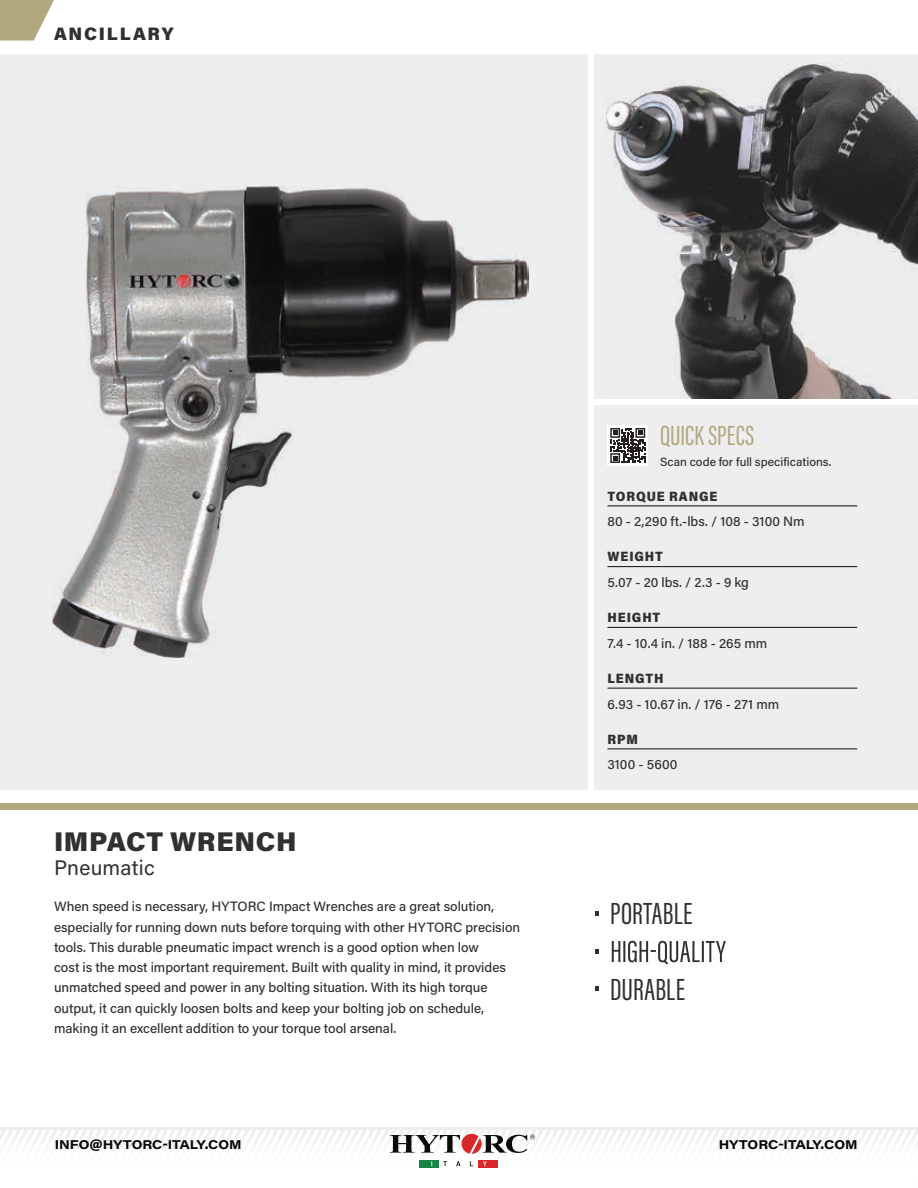
<style>
.page{position:relative;width:918px;height:1188px;background:#fff}
.page>*{position:absolute;margin:0;border:0;box-sizing:border-box;transform-origin:0 0}
.t1{font:31.5px "Acumin Pro Extra Cond";letter-spacing:.01em;color:#312f30}
.t2{font:28.5px "Acumin Pro Extra Cond";letter-spacing:.005em;color:#b0a77e}
.t3{font:900 27px "Acumin Pro";letter-spacing:.02em;color:#312f30}
.t4{font:21px "Acumin Pro";letter-spacing:.01em;color:#312f30}
.t5{font:900 18px "Acumin Pro";letter-spacing:.1em;color:#312f30}
.t6{font:500 13.5px/20.2px "Acumin Pro";letter-spacing:-.005em;color:#312f30}
.t7{font:900 13.5px "Acumin Pro Semi Cond";letter-spacing:.065em;color:#312f30}
.t8{font:500 13.5px "Acumin Pro";letter-spacing:.015em;color:#312f30}
.t9{font:700 12.45px "Acumin Pro Wide";color:#050504}
.t10{font:500 12px "Acumin Pro";color:#312f30}
.t11{font:700 12px "Acumin Pro Wide";color:#110a0c}
</style>
<div class="page">
<div style="left:0;top:803px;width:918px;height:7px;background:#b0a77e"></div>
<div style="left:0;top:54px;width:587px;height:736px;background:#eeeeef"></div>
<img style="left:52px;top:186px;width:476px;height:472px">
<div style="left:594px;top:405px;width:324px;height:385px;background:#eeeeef"></div>
<hr style="left:608px;top:566px;width:249px;height:1px;background:#110a0c">
<hr style="left:608px;top:506px;width:249px;height:1px;background:#110a0c">
<hr style="left:608px;top:688px;width:249px;height:1px;background:#110a0c">
<hr style="left:608px;top:748px;width:249px;height:1px;background:#110a0c">
<hr style="left:608px;top:627px;width:249px;height:1px;background:#110a0c">
<div style="left:608px;top:425px;width:40px;height:41px;background:#fff"></div>
<svg style="left:610px;top:428px;width:35px;height:35px"></svg>
<div style="left:594px;top:54px;width:324px;height:344px;background:#eeeeef"></div>
<img style="left:606px;top:64px;width:312px;height:334px">
<svg style="left:0;top:0;width:54px;height:40px"></svg>
<svg style="left:595px;top:911px;width:4px;height:4px"></svg>
<svg style="left:595px;top:949px;width:4px;height:4px"></svg>
<svg style="left:612px;top:941px;width:114px;height:23px"></svg>
<svg style="left:595px;top:987px;width:4px;height:4px"></svg>
<svg style="left:0;top:1127px;width:732px;height:29px"></svg>
<div style="left:419px;top:1160px;width:20px;height:8px;background:#168543"></div>
<div style="left:478px;top:1160px;width:20px;height:8px;background:#d92627"></div>
<svg style="left:443px;top:1161px;width:4px;height:5px"></svg>
<svg style="left:456px;top:1161px;width:4px;height:5px"></svg>
<svg style="left:483px;top:1161px;width:4px;height:5px"></svg>
<svg style="left:390px;top:1134px;width:145px;height:20px"></svg>
<h3 class="t5" style="left:54px;top:21px;width:121px">ANCILLARY</h3>
<h3 class="t3" style="left:54px;top:822px;width:244px">IMPACT WRENCH</h3>
<h3 class="t4" style="left:54px;top:853px;width:102px">Pneumatic</h3>
<p class="t6" style="left:54px;top:896px;width:468px">When speed is necessary, HYTORC Impact Wrenches are a great solution, especially for running down nuts before torquing with other HYTORC precision tools. This durable pneumatic impact wrench is a good option when low<br>cost is the most important requirement. Built with quality in mind, it provides unmatched speed and power in any bolting situation. With its high torque output, it can quickly loosen bolts and keep your bolting job on schedule, making it an excellent addition to your torque tool arsenal.</p>
<h2 class="t2" style="left:660px;top:418px;width:96px">QUICK SPECS</h2>
<p class="t10" style="left:660px;top:453px;width:173px">Scan code for full specifications.</p>
<p class="t7" style="left:608px;top:487px;width:112px">TORQUE RANGE</p>
<p class="t6" style="left:608px;top:511px;width:199px">80 - 2,290 ft.-lbs. / 108 - 3100 Nm</p>
<p class="t7" style="left:608px;top:547px;width:57px">WEIGHT</p>
<p class="t6" style="left:608px;top:572px;width:143px">5.07 - 20 lbs. / 2.3 - 9 kg</p>
<p class="t7" style="left:608px;top:608px;width:54px">HEIGHT</p>
<p class="t6" style="left:608px;top:633px;width:161px">7.4 - 10.4 in. / 188 - 265 mm</p>
<p class="t7" style="left:608px;top:669px;width:58px">LENGTH</p>
<p class="t6" style="left:608px;top:693px;width:173px">6.93 - 10.67 in. / 176 - 271 mm</p>
<p class="t7" style="left:608px;top:730px;width:32px">RPM</p>
<p class="t8" style="left:608px;top:755px;width:72px">3100 - 5600</p>
<h1 class="t1" style="left:610px;top:895px;width:84px">PORTABLE</h1>
<h1 class="t1" style="left:610px;top:970px;width:76px">DURABLE</h1>
<p class="t9" style="left:55px;top:1135px;width:189px">INFO@HYTORC-ITALY.COM</p>
<p class="t9" style="left:719px;top:1135px;width:140px">HYTORC-ITALY.COM</p>
<p class="t11" style="left:765px;top:1136px;width:94px">HYTORC.COM</p>
</div>
